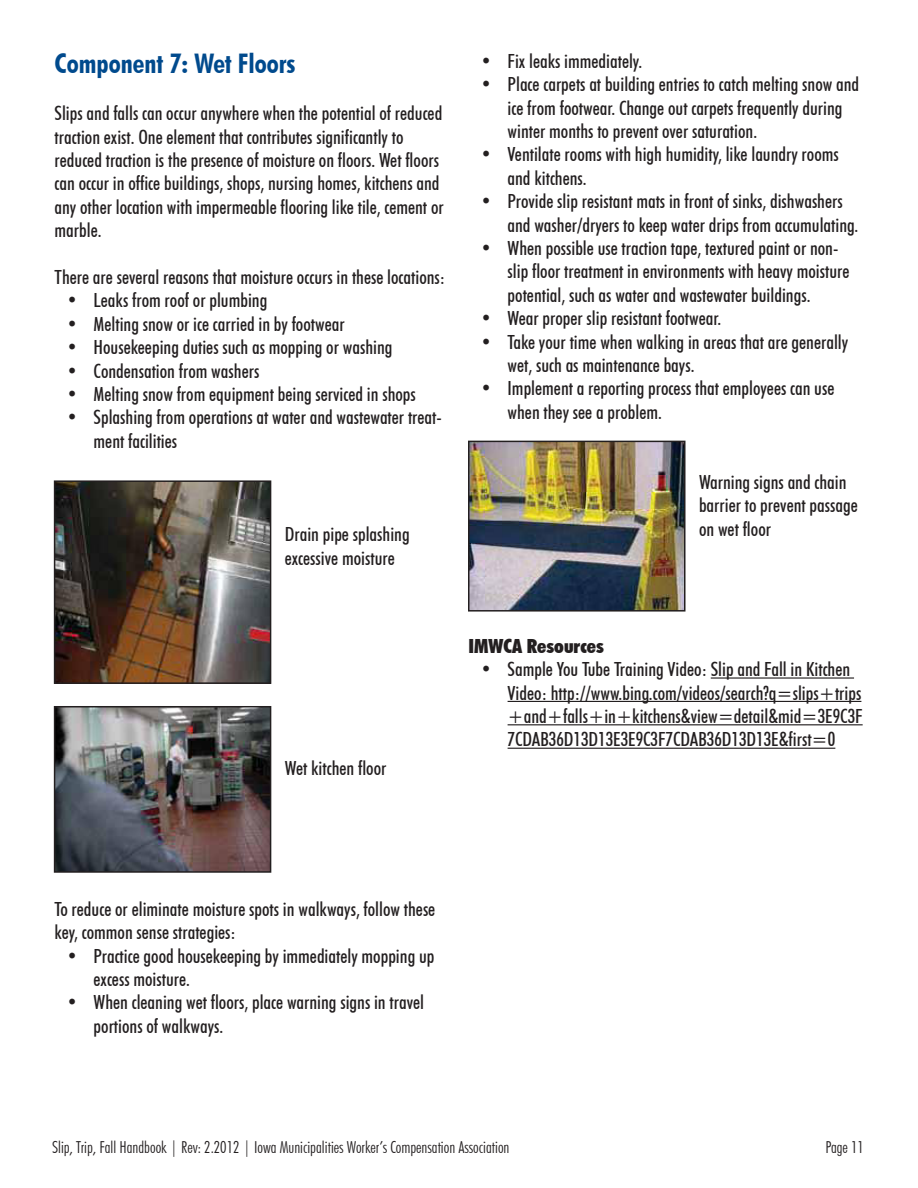
<style>
.page{position:relative;width:918px;height:1188px;background:#fff}
.page>*{position:absolute;margin:0;border:0;box-sizing:border-box;transform-origin:0 0}
.t1{font:700 condensed 27px "Futura BT";color:#004a8d}
.t2{font:500 condensed 19.5px/23.4px "Futura BT";color:#231f20}
.t3{font:900 condensed 19.5px "Futura BT";color:#231f20}
.t4{font:300 condensed 16.5px "Futura BT";color:#231f20}
</style>
<div class="page">
<hr style="left:711px;top:677px;width:143px;height:2px;background:#231f20">
<hr style="left:508px;top:701px;width:353px;height:1px;background:#231f20">
<hr style="left:508px;top:724px;width:355px;height:1px;background:#231f20">
<hr style="left:508px;top:748px;width:327px;height:1px;background:#231f20">
<img style="left:57px;top:483px;width:211px;height:198px">
<div style="left:54px;top:480px;width:217px;height:204px;border:2px solid #231f20"></div>
<img style="left:57px;top:709px;width:211px;height:161px">
<div style="left:54px;top:706px;width:217px;height:167px;border:2px solid #231f20"></div>
<img style="left:471px;top:444px;width:212px;height:165px">
<div style="left:468px;top:441px;width:218px;height:171px;border:2px solid #231f20"></div>
<p class="t1" style="left:55px;top:47px;width:242px">Component 7: Wet Floors</p>
<p class="t2" style="left:55px;top:101px;width:391px">Slips and falls can occur anywhere when the potential of reduced traction exist. One element that contributes significantly to reduced traction is the presence of moisture on floors. Wet floors can occur in office buildings, shops, nursing homes, kitchens and any other location with impermeable flooring like tile, cement or marble.</p>
<p class="t2" style="left:55px;top:265px;width:392px">There are several reasons that moisture occurs in these locations:</p>
<p class="t2" style="left:67px;top:289px;width:202px">• Leaks from roof or plumbing</p>
<p class="t2" style="left:67px;top:312px;width:280px">• Melting snow or ice carried in by footwear</p>
<p class="t2" style="left:67px;top:335px;width:327px">• Housekeeping duties such as mopping or washing</p>
<p class="t2" style="left:67px;top:359px;width:194px">• Condensation from washers</p>
<p class="t2" style="left:67px;top:382px;width:351px">• Melting snow from equipment being serviced in shops</p>
<p class="t2" style="left:94px;top:406px;width:350px;text-indent:-27px">• Splashing from operations at water and wastewater treat&shy;ment facilities</p>
<p class="t2" style="left:285px;top:523px;width:126px">Drain pipe splashing excessive moisture</p>
<p class="t2" style="left:481px;top:49px;width:163px">• Fix leaks immediately.</p>
<p class="t2" style="left:508px;top:72px;width:353px;text-indent:-27px">• Place carpets at building entries to catch melting snow and ice from footwear. Change out carpets frequently during winter months to prevent over saturation.</p>
<p class="t2" style="left:508px;top:143px;width:333px;text-indent:-27px">• Ventilate rooms with high humidity, like laundry rooms and kitchens.</p>
<p class="t2" style="left:508px;top:189px;width:352px;text-indent:-27px">• Provide slip resistant mats in front of sinks, dishwashers and washer/dryers to keep water drips from accumulating.</p>
<p class="t2" style="left:508px;top:236px;width:343px;text-indent:-27px">• When possible use traction tape, textured paint or non&shy;slip floor treatment in environments with heavy moisture potential, such as water and wastewater buildings.</p>
<p class="t2" style="left:481px;top:306px;width:242px">• Wear proper slip resistant footwear.</p>
<p class="t2" style="left:508px;top:330px;width:342px;text-indent:-27px">• Take your time when walking in areas that are generally wet, such as maintenance bays.</p>
<p class="t2" style="left:508px;top:377px;width:328px;text-indent:-27px">• Implement a reporting process that employees can use when they see a problem.</p>
<p class="t2" style="left:699px;top:470px;width:160px">Warning signs and chain barrier to prevent passage on wet floor</p>
<p class="t2" style="left:285px;top:757px;width:103px">Wet kitchen floor</p>
<p class="t3" style="left:469px;top:634px;width:137px">IMWCA Resources</p>
<p class="t2" style="left:508px;top:657px;width:357px;text-indent:-27px">• Sample You Tube Training Video: Slip and Fall in Kitchen Video: http://www.bing.com/videos/search?q=slips+trips +and+falls+in+kitchens&amp;view=detail&amp;mid=3E9C3F 7CDAB36D13D13E3E9C3F7CDAB36D13D13E&amp;first=0</p>
<p class="t2" style="left:55px;top:897px;width:382px">To reduce or eliminate moisture spots in walkways, follow these key, common sense strategies:</p>
<p class="t2" style="left:94px;top:944px;width:342px;text-indent:-27px">• Practice good housekeeping by immediately mopping up excess moisture.</p>
<p class="t2" style="left:94px;top:991px;width:332px;text-indent:-27px">• When cleaning wet floors, place warning signs in travel portions of walkways.</p>
<p class="t4" style="left:52px;top:1137px;width:459px">Slip, Trip, Fall Handbook | Rev: 2.2012 | Iowa Municipalities Worker’s Compensation Association</p>
<p class="t4" style="left:826px;top:1137px;width:40px">Page 11</p>
</div>
